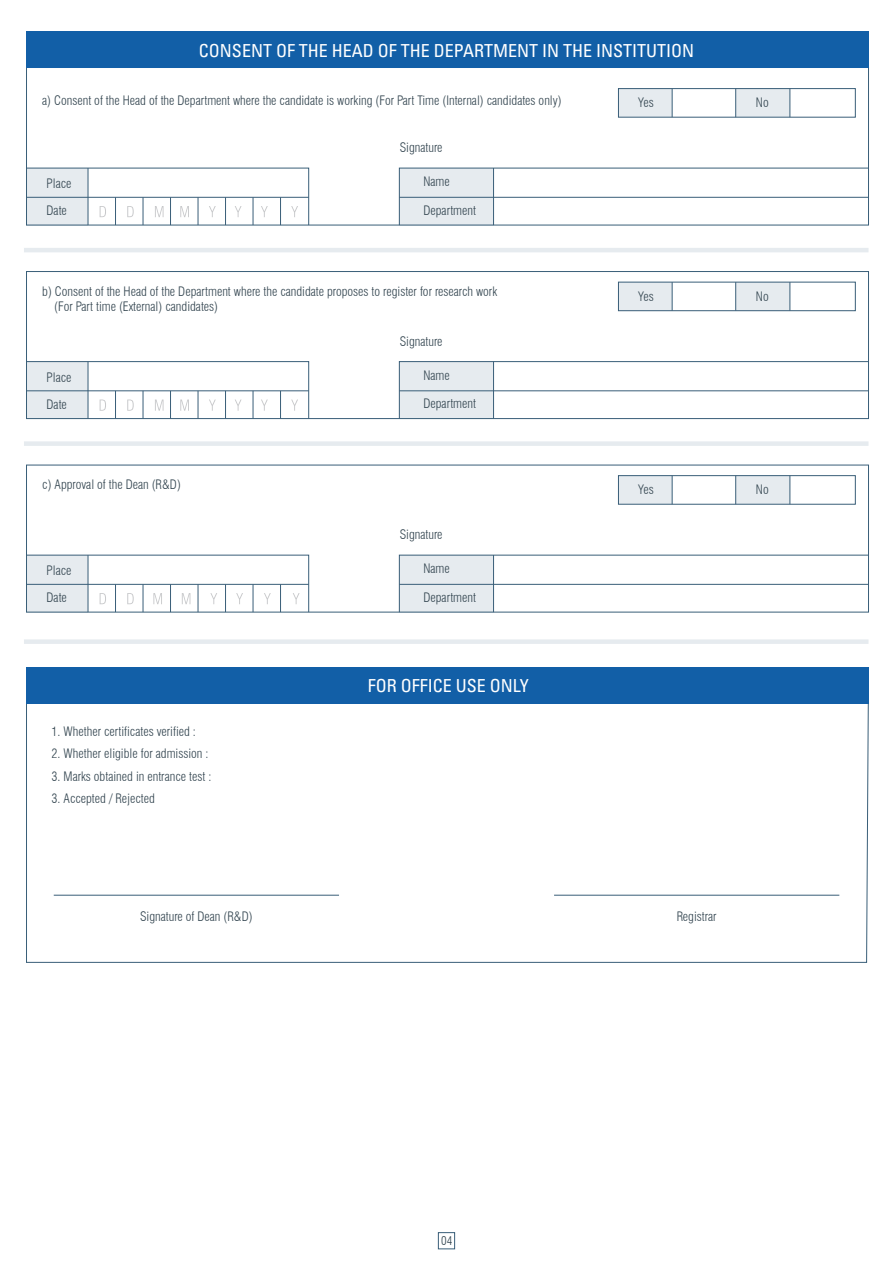
<style>
.page{position:relative;width:893px;height:1263px;background:#fff}
.page>*{position:absolute;margin:0;border:0;box-sizing:border-box;transform-origin:0 0}
.t1{font:condensed 18px "Univers LT Std";color:#fff}
.t2{font:300 condensed 12.75px/27.2px "Swiss 721 BT";color:#32444f}
.t3{font:300 condensed 12px "Swiss 721 BT";color:#32444f}
</style>
<div class="page">
<svg style="left:399px;top:168px;width:468px;height:55px"></svg>
<div style="left:26px;top:67px;width:843px;height:158px;border:1px solid #395e78"></div>
<div style="left:438px;top:1232px;width:17px;height:17px;border:1px solid #395e78"></div>
<div style="left:736px;top:88px;width:54px;height:29px;background:#e6ebef"></div>
<div style="left:618px;top:88px;width:54px;height:29px;background:#e6ebef"></div>
<svg style="left:672px;top:90px;width:1px;height:25px"></svg>
<div style="left:618px;top:88px;width:237px;height:29px;border:1px solid #395e78"></div>
<svg style="left:790px;top:89px;width:1px;height:28px"></svg>
<svg style="left:735px;top:89px;width:1px;height:28px"></svg>
<svg style="left:26px;top:168px;width:283px;height:57px"></svg>
<hr style="left:493px;top:168px;width:1px;height:57px;background:#395e78">
<hr style="left:399px;top:197px;width:469px;height:1px;background:#395e78">
<hr style="left:27px;top:197px;width:282px;height:1px;background:#395e78">
<svg style="left:399px;top:361px;width:468px;height:56px"></svg>
<div style="left:26px;top:271px;width:843px;height:148px;border:1px solid #395e78"></div>
<div style="left:736px;top:282px;width:54px;height:29px;background:#e6ebef"></div>
<div style="left:618px;top:282px;width:54px;height:29px;background:#e6ebef"></div>
<svg style="left:672px;top:284px;width:1px;height:25px"></svg>
<div style="left:618px;top:282px;width:237px;height:29px;border:1px solid #395e78"></div>
<svg style="left:790px;top:282px;width:1px;height:29px"></svg>
<svg style="left:735px;top:282px;width:1px;height:29px"></svg>
<svg style="left:26px;top:361px;width:283px;height:58px"></svg>
<hr style="left:493px;top:361px;width:1px;height:58px;background:#395e78">
<hr style="left:399px;top:391px;width:469px;height:1px;background:#395e78">
<hr style="left:27px;top:391px;width:282px;height:1px;background:#395e78">
<svg style="left:399px;top:555px;width:468px;height:55px"></svg>
<svg style="left:26px;top:667px;width:843px;height:296px"></svg>
<div style="left:736px;top:476px;width:54px;height:28px;background:#e6ebef"></div>
<div style="left:618px;top:476px;width:54px;height:28px;background:#e6ebef"></div>
<svg style="left:672px;top:477px;width:1px;height:25px"></svg>
<div style="left:618px;top:475px;width:237px;height:29px;border:1px solid #395e78"></div>
<svg style="left:790px;top:476px;width:1px;height:28px"></svg>
<svg style="left:735px;top:476px;width:1px;height:28px"></svg>
<svg style="left:26px;top:555px;width:283px;height:57px"></svg>
<hr style="left:493px;top:555px;width:1px;height:57px;background:#395e78">
<hr style="left:399px;top:584px;width:469px;height:1px;background:#395e78">
<hr style="left:27px;top:584px;width:282px;height:1px;background:#395e78">
<hr style="left:554px;top:895px;width:285px;height:1px;background:#395e78">
<hr style="left:54px;top:895px;width:285px;height:1px;background:#395e78">
<div style="left:24px;top:639px;width:844px;height:5px;background:#e6ebef"></div>
<hr style="left:24px;top:248px;width:844px;height:4px;background:#e6ebef">
<div style="left:24px;top:441px;width:844px;height:5px;background:#e6ebef"></div>
<div style="left:27px;top:668px;width:841px;height:36px;background:#125fa7"></div>
<div style="left:27px;top:31px;width:841px;height:36px;background:#125fa7"></div>
<h1 class="t1" style="left:199px;top:39px;width:497px">CONSENT OF THE HEAD OF THE DEPARTMENT IN THE INSTITUTION</h1>
<p class="t2" style="left:42px;top:87px;width:521px">a) Consent of the Head of the Department where the candidate is working (For Part Time (Internal) candidates only)</p>
<p class="t2" style="left:47px;top:170px;width:27px">Place<br>Date</p>
<p class="t2" style="left:400px;top:134px;width:44px">Signature</p>
<p class="t2" style="left:423px;top:168px;width:28px">Name</p>
<p class="t2" style="left:423px;top:197px;width:54px">Department</p>
<p class="t2" style="left:54px;top:283px;width:444px;line-height:15px;text-indent:-12px">b) Consent of the Head of the Department where the candidate proposes to register for research work (For Part time (External) candidates)</p>
<p class="t2" style="left:47px;top:364px;width:27px">Place<br>Date</p>
<p class="t2" style="left:42px;top:471px;width:140px">c) Approval of the Dean (R&amp;D)</p>
<p class="t2" style="left:47px;top:557px;width:27px">Place<br>Date</p>
<p class="t2" style="left:52px;top:717px;width:146px">1. Whether certificates verified :</p>
<p class="t2" style="left:52px;top:740px;width:158px">2. Whether eligible for admission :</p>
<p class="t2" style="left:52px;top:762px;width:161px">3. Marks obtained in entrance test :</p>
<p class="t2" style="left:52px;top:785px;width:105px">3. Accepted / Rejected</p>
<p class="t2" style="left:400px;top:327px;width:44px">Signature</p>
<p class="t2" style="left:423px;top:362px;width:28px">Name</p>
<p class="t2" style="left:423px;top:390px;width:54px">Department</p>
<p class="t2" style="left:400px;top:521px;width:44px">Signature</p>
<p class="t2" style="left:423px;top:555px;width:28px">Name</p>
<p class="t2" style="left:423px;top:584px;width:54px">Department</p>
<h1 class="t1" style="left:368px;top:675px;width:162px">FOR OFFICE USE ONLY</h1>
<p class="t2" style="left:638px;top:89px;width:17px">Yes</p>
<p class="t2" style="left:756px;top:89px;width:14px">No</p>
<p class="t2" style="left:638px;top:283px;width:17px">Yes</p>
<p class="t2" style="left:756px;top:283px;width:14px">No</p>
<p class="t2" style="left:638px;top:476px;width:17px">Yes</p>
<p class="t2" style="left:756px;top:476px;width:14px">No</p>
<p class="t2" style="left:140px;top:903px;width:114px">Signature of Dean (R&amp;D)</p>
<p class="t2" style="left:677px;top:903px;width:42px">Registrar</p>
<p class="t3" style="left:441px;top:1233px;width:13px">04</p>
</div>
